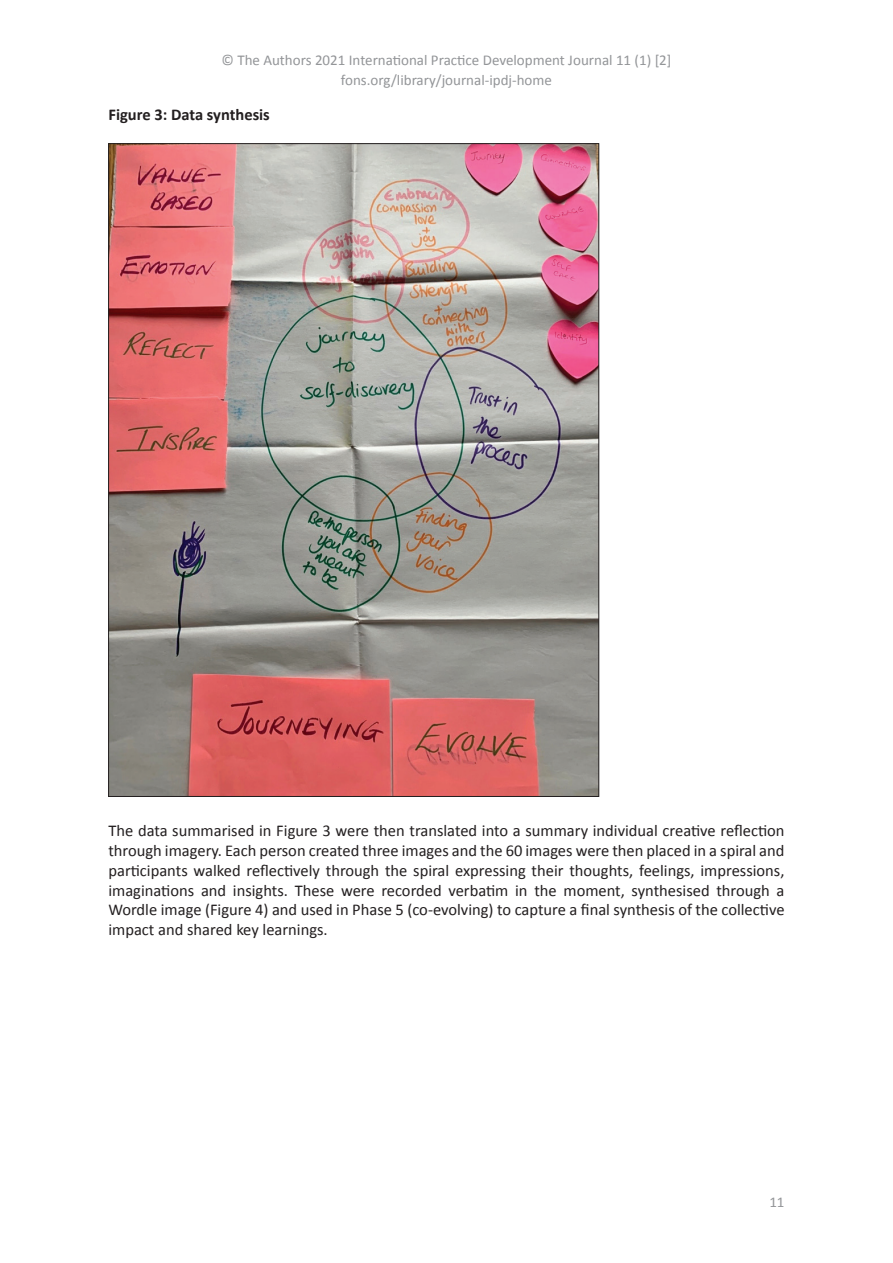
<style>
.page{position:relative;width:893px;height:1263px;background:#fff}
.page>*{position:absolute;margin:0;border:0;box-sizing:border-box;transform-origin:0 0}
.t1{font:16.5px/19.8px "Calibri";color:#231f20;text-align:justify}
.t2{font:700 16.5px "Calibri";color:#231f20}
.t3{font:15px/19.8px "Calibri";color:#939598;text-align:center}
</style>
<div class="page">
<img style="left:110px;top:145px;width:487px;height:650px">
<p class="t3" style="left:221px;top:50px;width:452px">© The Authors 2021 International Practice Development Journal 11 (1) [2] fons.org/library/journal-ipdj-home</p>
<p class="t2" style="left:108px;top:103px;width:163px">Figure 3: Data synthesis</p>
<p class="t1" style="left:108px;top:820px;width:678px">The data summarised in Figure 3 were then translated into a summary individual creative reflection through imagery. Each person created three images and the 60 images were then placed in a spiral and participants walked reflectively through the spiral expressing their thoughts, feelings, impressions, imaginations and insights. These were recorded verbatim in the moment, synthesised through a Wordle image (Figure 4) and used in Phase 5 (co-evolving) to capture a final synthesis of the collective impact and shared key learnings.</p>
<p class="t3" style="left:769px;top:1192px;width:17px">11</p>
</div>
